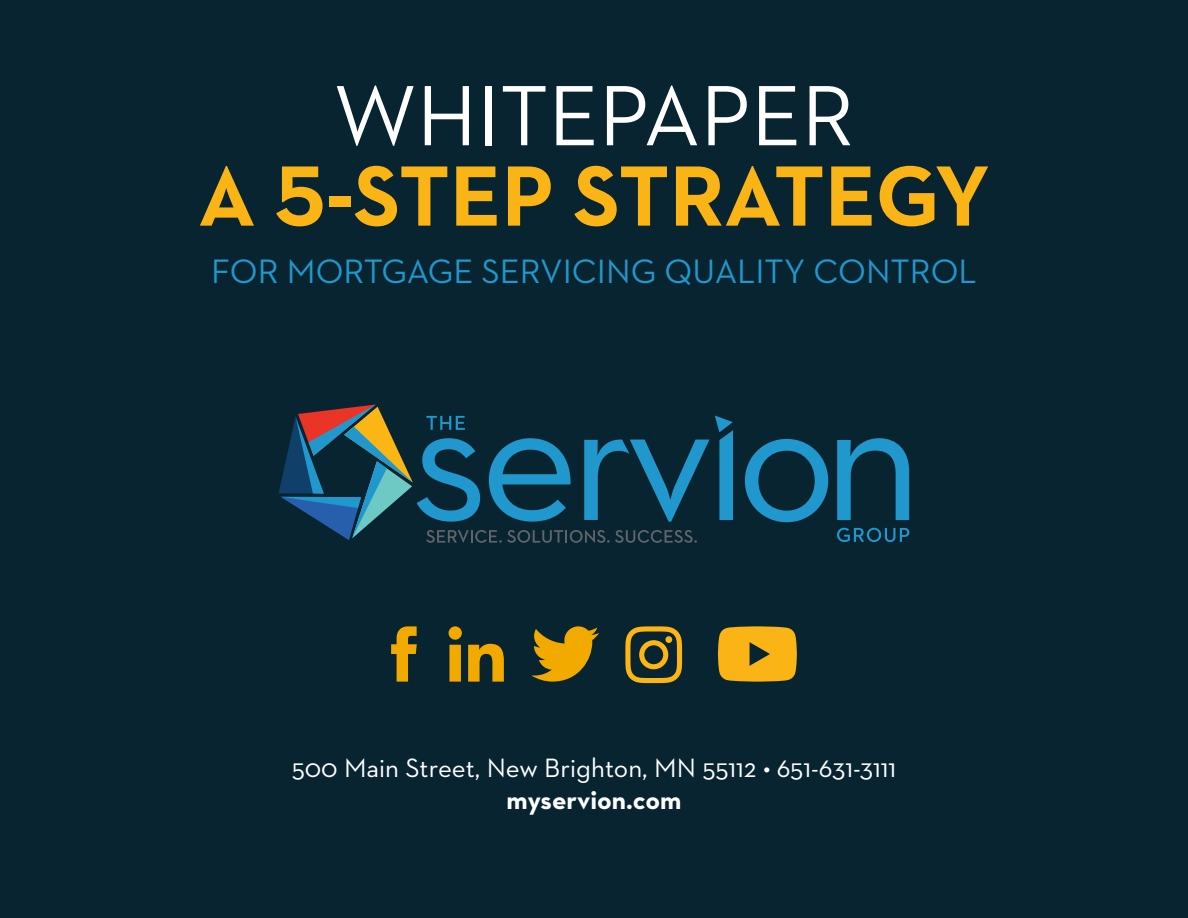
<style>
.page{position:relative;width:1188px;height:918px;background:#082431}
.page>*{position:absolute;margin:0;border:0;box-sizing:border-box;transform-origin:0 0}
.t1{font:700 87px "Neutraface 2 Text";letter-spacing:-.01em;color:#fbb416}
.t2{font:87px "Neutraface 2 Text";color:#fff}
.t3{font:34.5px "Neutraface 2 Text";color:#2198cc}
.t4{font:27px "Neutraface 2 Text";color:#fff}
.t5{font:700 27px "Neutraface 2 Text";color:#fff}
</style>
<div class="page">
<svg style="left:745px;top:439px;width:83px;height:83px"></svg>
<svg style="left:837px;top:438px;width:72px;height:82px"></svg>
<svg style="left:715px;top:415px;width:18px;height:105px"></svg>
<svg style="left:837px;top:528px;width:72px;height:14px"></svg>
<svg style="left:279px;top:404px;width:430px;height:139px"></svg>
<svg style="left:391px;top:626px;width:26px;height:56px"></svg>
<svg style="left:449px;top:626px;width:55px;height:56px"></svg>
<svg style="left:531px;top:626px;width:68px;height:56px"></svg>
<svg style="left:718px;top:626px;width:79px;height:56px;background:#dba119"></svg>
<svg style="left:625px;top:626px;width:57px;height:57px"></svg>
<p class="t2" style="left:334px;top:61px;width:522px">WHITEPAPER</p>
<p class="t1" style="left:198px;top:140px;width:793px">A 5-STEP STRATEGY</p>
<p class="t3" style="left:211px;top:250px;width:767px">FOR MORTGAGE SERVICING QUALITY CONTROL</p>
<p class="t4" style="left:292px;top:751px;width:606px">500 Main Street, New Brighton, MN 55112 • 651-631-3111</p>
<p class="t5" style="left:507px;top:783px;width:176px">myservion.com</p>
</div>
